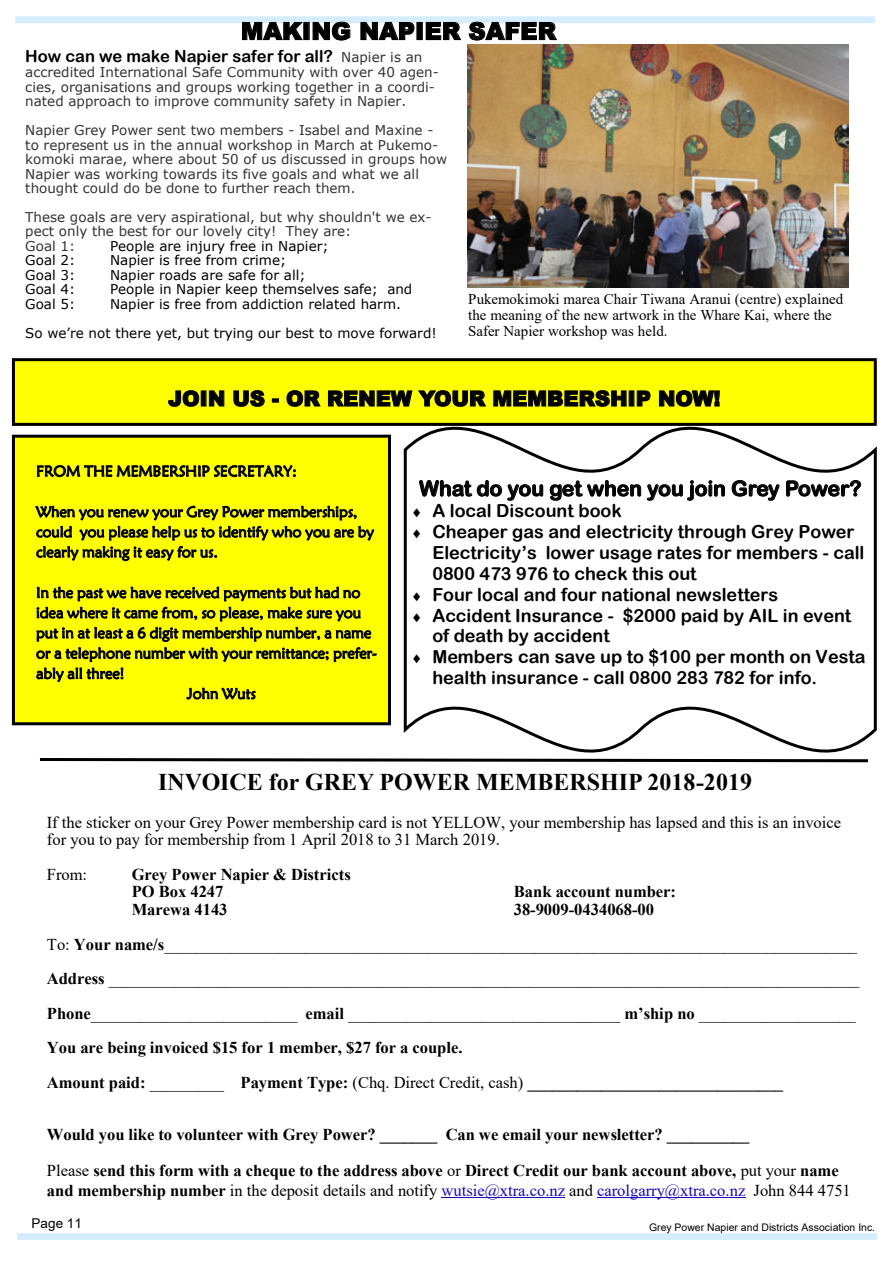
<style>
.page{position:relative;width:893px;height:1263px;background:#fff}
.page>*{position:absolute;margin:0;border:0;box-sizing:border-box;transform-origin:0 0}
.t1{font:700 24px "Times New Roman";color:#000}
.t2{font:900 24px "Arial";color:#000}
.t3{font:21px "Arial Rounded MT Bold";color:#000}
.t4{font:900 21px "Arial";letter-spacing:-.005em;color:#000}
.t5{font:18px/20.9px "Arial Rounded MT Bold";letter-spacing:-.005em;color:#000}
.t6{font:16.65px "Times New Roman";color:#000}
.t7{font:16.5px/34.7px "Times New Roman";color:#000}
.t8{font:700 16.5px/17.2px "Times New Roman";color:#000}
.t9{font:16.5px "Arial Rounded MT Bold";color:#000}
.t10{font:15px/20.1px "ST Xinwei";color:#000}
.t11{font:15px/15.9px "Times New Roman";color:#000}
.t12{font:13.5px/14.4px "Verdana";color:#333}
.t13{font:13.5px/29px "Verdana";color:#000}
.t14{font:13.5px "Arial";letter-spacing:.005em;color:#000}
.t15{font:10.5px "Arial";color:#000}
.s1{font-family:"Verdana";font-size:13.5px;color:#333}
.s2{font-weight:700}
.s3{font-weight:400}
.s4{color:#1807b9}
</style>
<div class="page">
<div style="left:17px;top:1233px;width:860px;height:7px;background:#d6ecff"></div>
<div style="left:15px;top:16px;width:860px;height:7px;background:#d6ecff"></div>
<hr style="left:441px;top:1197px;width:124px;height:1px;background:#1807b9">
<hr style="left:597px;top:1197px;width:148px;height:1px;background:#1807b9">
<div style="left:13px;top:436px;width:376px;height:288px;background:#ff0"></div>
<div style="left:12px;top:435px;width:379px;height:290px;border:3px solid #000"></div>
<svg style="left:37px;top:465px;width:259px;height:13px"></svg>
<svg style="left:35px;top:506px;width:339px;height:55px"></svg>
<svg style="left:36px;top:586px;width:341px;height:96px"></svg>
<svg style="left:186px;top:688px;width:70px;height:11px"></svg>
<svg style="left:40px;top:758px;width:362px;height:4px"></svg>
<svg style="left:402px;top:426px;width:475px;height:337px"></svg>
<svg style="left:419px;top:480px;width:124px;height:21px"></svg>
<svg style="left:550px;top:480px;width:91px;height:21px"></svg>
<svg style="left:647px;top:480px;width:78px;height:21px"></svg>
<svg style="left:731px;top:480px;width:49px;height:21px"></svg>
<svg style="left:786px;top:480px;width:75px;height:18px"></svg>
<div style="left:13px;top:360px;width:862px;height:64px;background:#ff0"></div>
<div style="left:12px;top:358px;width:865px;height:68px;border:3px solid #000"></div>
<svg style="left:168px;top:390px;width:31px;height:17px"></svg>
<div style="left:201px;top:391px;width:5px;height:15px;border:1px solid #000"></div>
<svg style="left:209px;top:390px;width:15px;height:17px"></svg>
<svg style="left:233px;top:390px;width:32px;height:17px"></svg>
<svg style="left:272px;top:399px;width:7px;height:3px"></svg>
<svg style="left:286px;top:390px;width:35px;height:17px"></svg>
<svg style="left:328px;top:390px;width:158px;height:17px"></svg>
<svg style="left:493px;top:390px;width:134px;height:17px"></svg>
<svg style="left:637px;top:390px;width:14px;height:17px"></svg>
<svg style="left:659px;top:390px;width:61px;height:17px"></svg>
<img style="left:468px;top:44px;width:380px;height:243px">
<svg style="left:242px;top:22px;width:61px;height:18px"></svg>
<svg style="left:312px;top:21px;width:38px;height:20px"></svg>
<svg style="left:360px;top:22px;width:55px;height:18px"></svg>
<div style="left:417px;top:22px;width:6px;height:18px;border:1px solid #000"></div>
<svg style="left:426px;top:22px;width:36px;height:19px"></svg>
<svg style="left:468px;top:21px;width:89px;height:20px"></svg>
<h1 class="t2" style="left:241px;top:14px;width:317px">MAKING NAPIER SAFER</h1>
<p class="t9" style="left:25px;top:47px;width:399px">How can we make Napier safer for all? <span class="s1">Napier is an</span></p>
<p class="t12" style="left:25px;top:65px;width:415px">accredited International Safe Community with over 40 agen&shy;cies, organisations and groups working together in a coordi&shy;nated approach to improve community safety in Napier.</p>
<p class="t12" style="left:25px;top:123px;width:423px">Napier Grey Power sent two members - Isabel and Maxine - to represent us in the annual workshop in March at Pukemo&shy;komoki marae, where about 50 of us discussed in groups how Napier was working towards its five goals and what we all thought could do be done to further reach them.</p>
<p class="t12" style="left:25px;top:210px;width:408px">These goals are very aspirational, but why shouldn't we ex&shy;pect only the best for our lovely city! They are:<br>Goal 1:</p>
<p class="t13" style="left:110px;top:231px;width:220px">People are injury free in Napier;</p>
<p class="t13" style="left:25px;top:246px;width:52px">Goal 2:</p>
<p class="t13" style="left:110px;top:246px;width:178px">Napier is free from crime;</p>
<p class="t13" style="left:25px;top:260px;width:52px">Goal 3:</p>
<p class="t13" style="left:110px;top:260px;width:197px">Napier roads are safe for all;</p>
<p class="t13" style="left:25px;top:275px;width:52px">Goal 4:</p>
<p class="t13" style="left:110px;top:275px;width:304px">People in Napier keep themselves safe; and</p>
<p class="t13" style="left:25px;top:289px;width:52px">Goal 5:</p>
<p class="t13" style="left:25px;top:289px;width:413px;text-indent:85px">Napier is free from addiction related harm.<br>So we’re not there yet, but trying our best to move forward!</p>
<p class="t11" style="left:468px;top:291px;width:377px">Pukemokimoki marea Chair Tiwana Aranui (centre) explained the meaning of the new artwork in the Whare Kai, where the<br>Safer Napier workshop was held.</p>
<p class="t4" style="left:168px;top:383px;width:554px">JOIN US - OR RENEW YOUR MEMBERSHIP NOW!</p>
<p class="t10" style="left:36px;top:462px;width:262px">FROM THE MEMBERSHIP SECRETARY:</p>
<p class="t10" style="left:36px;top:503px;width:339px">When you renew your Grey Power memberships, could you please help us to identify who you are by clearly making it easy for us.</p>
<p class="t10" style="left:36px;top:583px;width:326px">In the past we have received payments but had no</p>
<p class="t10" style="left:36px;top:604px;width:326px">idea where it came from, so please, make sure you</p>
<p class="t10" style="left:36px;top:624px;width:337px">put in at least a 6 digit membership number, a name</p>
<p class="t10" style="left:36px;top:644px;width:342px">or a telephone number with your remittance; prefer-</p>
<p class="t10" style="left:36px;top:664px;width:90px">ably all three!</p>
<p class="t10" style="left:187px;top:684px;width:70px">John Wuts</p>
<p class="t3" style="left:419px;top:476px;width:444px">What do you get when you join Grey Power?</p>
<p class="t5" style="left:411px;top:500px;width:212px">◻ A local Discount book</p>
<p class="t5" style="left:432px;top:521px;width:434px;text-indent:-21px">◻ Cheaper gas and electricity through Grey Power<br>Electricity’s lower usage rates for members - call<br>0800 473 976 to check this out</p>
<p class="t5" style="left:411px;top:584px;width:369px">◻ Four local and four national newsletters</p>
<p class="t5" style="left:432px;top:604px;width:420px;text-indent:-21px">◻ Accident Insurance - $2000 paid by AIL in event of death by accident</p>
<p class="t5" style="left:432px;top:646px;width:435px;text-indent:-21px">◻ Members can save up to $100 per month on Vesta health insurance - call 0800 283 782 for info.</p>
<h1 class="t1" style="left:158px;top:764px;width:595px">INVOICE for GREY POWER MEMBERSHIP 2018-2019</h1>
<p class="t6" style="left:47px;top:810px;width:796px">If the sticker on your Grey Power membership card is not YELLOW, your membership has lapsed and this is an invoice</p>
<p class="t7" style="left:47px;top:822px;width:454px">for you to pay for membership from 1 April 2018 to 31 March 2019.<br>From:</p>
<p class="t8" style="left:132px;top:865px;width:221px">Grey Power Napier &amp; Districts<br>PO Box 4247</p>
<p class="t8" style="left:514px;top:883px;width:164px">Bank account number:</p>
<p class="t8" style="left:132px;top:900px;width:97px">Marewa 4143</p>
<p class="t8" style="left:514px;top:900px;width:142px">38-9009-0434068-00</p>
<p class="t7" style="left:47px;top:961px;width:814px"><span class="s2">Address</span> ___________________________________________________________________________________________ <span class="s2">Phone</span>_________________________ <span class="s2">email</span> _________________________________ <span class="s2">m’ship no</span> ___________________ <span class="s2">You are being invoiced $15 for 1 member, $27 for a couple.<br>Amount paid:</span> _________ <span class="s2">Payment Type:</span> (Chq. Direct Credit, cash) <span class="s2">_______________________________</span></p>
<p class="t8" style="left:47px;top:1117px;width:793px;line-height:35.1px">Would you like to volunteer with Grey Power? _______ Can we email your newsletter? __________<br><span class="s3">Please</span> send this form with a cheque to the address above <span class="s3">or</span> Direct Credit our bank account above, <span class="s3">put your</span> name</p>
<p class="t7" style="left:47px;top:1172px;width:805px"><span class="s2">and membership number</span> in the deposit details and notify <span class="s4">wutsie@xtra.co.nz</span> and <span class="s4">carolgarry@xtra.co.nz</span> John 844 4751</p>
<p class="t14" style="left:32px;top:1214px;width:52px">Page 11</p>
<p class="t15" style="left:649px;top:1220px;width:227px">Grey Power Napier and Districts Association Inc.</p>
</div>
